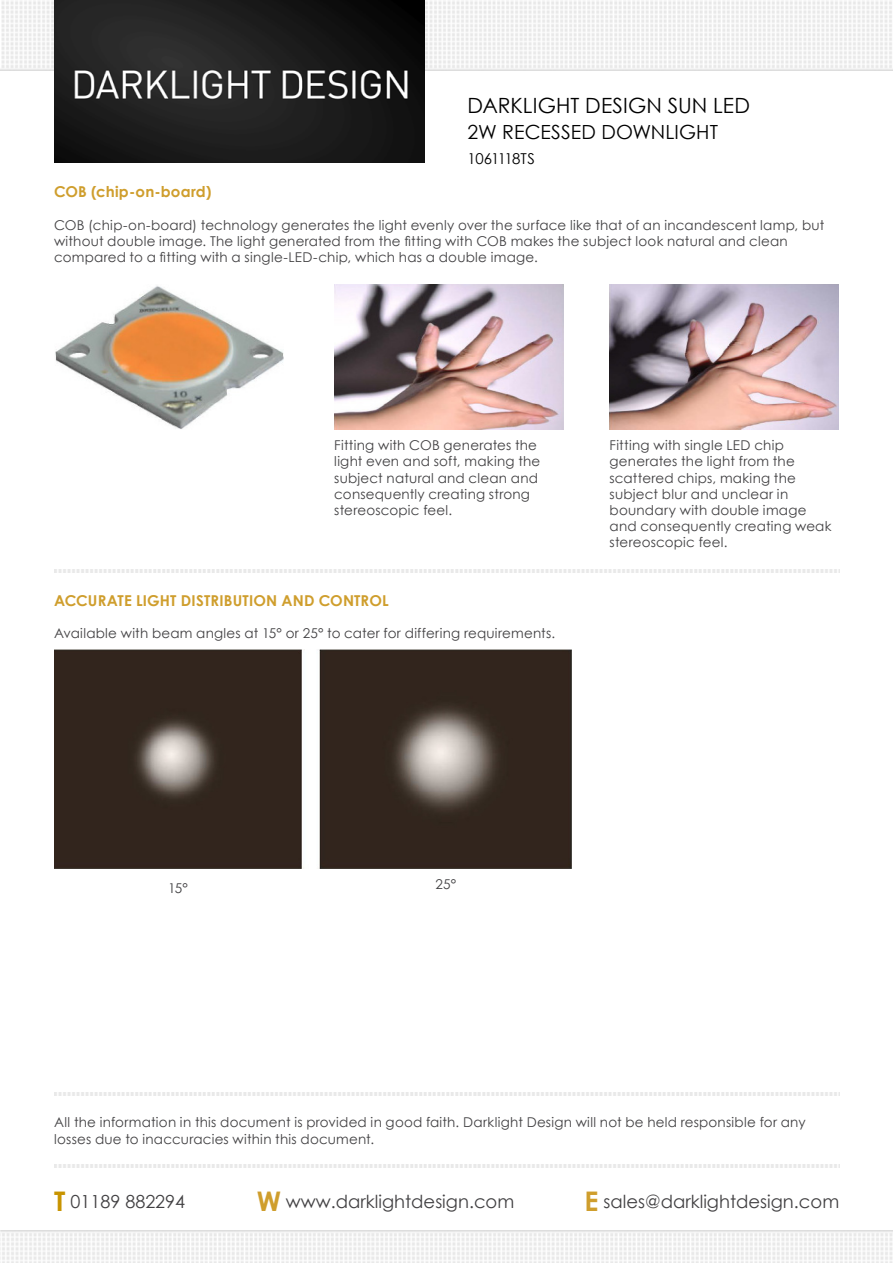
<style>
.page{position:relative;width:893px;height:1263px;background:#fff}
.page>*{position:absolute;margin:0;border:0;box-sizing:border-box;transform-origin:0 0}
.t1{font:21px "Century Gothic";letter-spacing:.005em;color:#000}
.t2{font:19.5px "Century Gothic";letter-spacing:.005em;color:#000}
.t3{font:18px "Century Gothic";color:#414042}
.t4{font:700 15px "Century Gothic";letter-spacing:.01em;color:#cf9e2d}
.t5{font:15px "Century Gothic";letter-spacing:-.035em;color:#000}
.t6{font:13.5px/16.2px "Century Gothic";letter-spacing:.015em;color:#414042}
.s1{font-weight:700;font-size:27px;color:#c89400}
.s2{font-weight:700;font-size:27px;color:#cf9e2d}
</style>
<div class="page">
<img style="left:0;top:1231px;width:893px;height:32px">
<div style="left:0;top:1px;width:893px;height:70px;background:#f3f3f3"></div>
<img style="left:55px;top:569px;width:784px;height:3px">
<img style="left:55px;top:1165px;width:784px;height:3px">
<img style="left:54px;top:0;width:371px;height:163px">
<img style="left:55px;top:1092px;width:784px;height:3px">
<img style="left:54px;top:650px;width:517px;height:218px">
<img style="left:610px;top:285px;width:229px;height:144px">
<img style="left:334px;top:285px;width:230px;height:144px">
<img style="left:55px;top:286px;width:229px;height:143px">
<h1 class="t1" style="left:468px;top:93px;width:284px">DARKLIGHT DESIGN SUN LED</h1>
<h2 class="t2" style="left:468px;top:120px;width:252px">2W RECESSED DOWNLIGHT</h2>
<p class="t5" style="left:468px;top:149px;width:69px">1061118TS</p>
<p class="t4" style="left:54px;top:182px;width:159px">COB (chip-on-board)</p>
<p class="t6" style="left:54px;top:217px;width:772px">COB (chip-on-board) technology generates the light evenly over the surface like that of an incandescent lamp, but without double image. The light generated from the fitting with COB makes the subject look natural and clean compared to a fitting with a single-LED-chip, which has a double image.</p>
<p class="t6" style="left:334px;top:437px;width:208px">Fitting with COB generates the light even and soft, making the subject natural and clean and consequently creating strong stereoscopic feel.</p>
<p class="t6" style="left:610px;top:437px;width:223px">Fitting with single LED chip generates the light from the scattered chips, making the subject blur and unclear in boundary with double image and consequently creating weak stereoscopic feel.</p>
<p class="t4" style="left:54px;top:591px;width:336px">ACCURATE LIGHT DISTRIBUTION AND CONTROL</p>
<p class="t6" style="left:54px;top:625px;width:503px">Available with beam angles at 15° or 25° to cater for differing requirements.</p>
<p class="t6" style="left:168px;top:880px;width:21px">15°</p>
<p class="t6" style="left:435px;top:876px;width:22px">25°</p>
<p class="t6" style="left:54px;top:1114px;width:753px">All the information in this document is provided in good faith. Darklight Design will not be held responsible for any losses due to inaccuracies within this document.</p>
<h3 class="t3" style="left:54px;top:1190px;width:133px"><span class="s1">T</span> 01189 882294</h3>
<h3 class="t3" style="left:257px;top:1190px;width:259px"><span class="s2">W</span> www.darklightdesign.com</h3>
<h3 class="t3" style="left:584px;top:1190px;width:256px"><span class="s2">E</span> sales@darklightdesign.com</h3>
</div>
